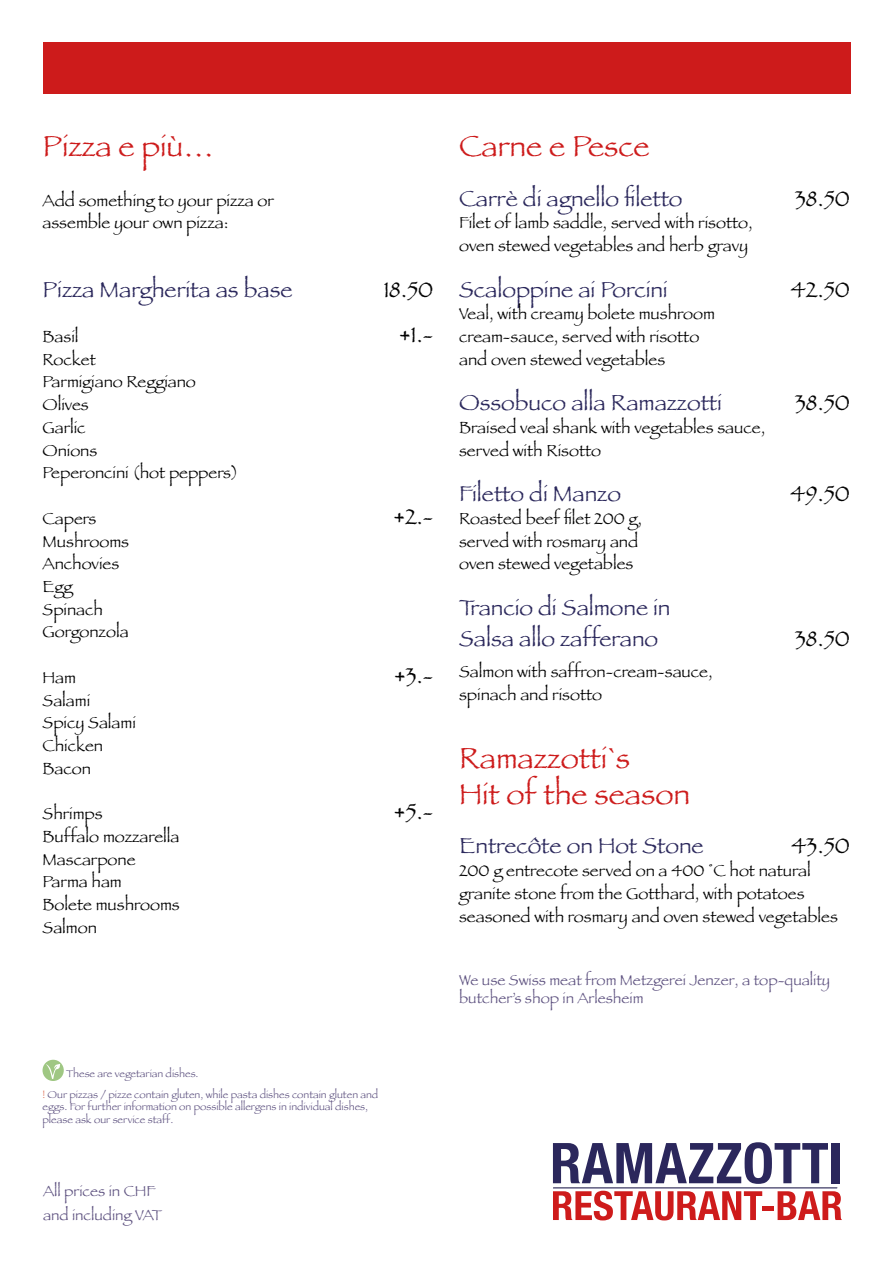
<style>
.page{position:relative;width:893px;height:1263px;background:#fff}
.page>*{position:absolute;margin:0;border:0;box-sizing:border-box;transform-origin:0 0}
.t1{font:30.3px/35.5px "Papyrus";color:#cd1b1b}
.t2{font:22.65px/31.2px "Papyrus";color:#2a275b}
.t3{font:22.65px "Papyrus";color:#000}
.t4{font:16.65px/22.8px "Papyrus";color:#000}
.t5{font:15.15px/18.1px "Papyrus";color:#5e5280}
.t6{font:10.5px/21.1px "Papyrus";color:#5e5280}
.s1{color:#dd684e}
</style>
<div class="page">
<svg style="left:553px;top:1143px;width:287px;height:77px"></svg>
<svg style="left:553px;top:1142px;width:275px;height:42px"></svg>
<div style="left:832px;top:1143px;width:8px;height:40px;background:#2b275c"></div>
<svg style="left:553px;top:1191px;width:209px;height:29px"></svg>
<div style="left:762px;top:1206px;width:12px;height:5px;background:#ce1b1b"></div>
<svg style="left:778px;top:1191px;width:64px;height:29px"></svg>
<hr style="left:553px;top:1187px;width:284px;height:1px;background:#2b275c">
<div style="left:43px;top:43px;width:808px;height:51px;background:#cd1b1b"></div>
<div style="left:43px;top:1060px;width:21px;height:21px;background:#9fc783;border-radius:50%"></div>
<svg style="left:46px;top:1064px;width:14px;height:15px"></svg>
<h1 class="t1" style="left:43px;top:128px;width:173px">Pizza e più…</h1>
<p class="t4" style="left:43px;top:188px;width:233px">Add something to your pizza or assemble your own pizza:</p>
<h2 class="t2" style="left:43px;top:273px;width:251px">Pizza Margherita as base</h2>
<h2 class="t3" style="left:384px;top:275px;width:51px">18.50</h2>
<p class="t4" style="left:43px;top:325px;width:37px">Basil</p>
<h2 class="t3" style="left:399px;top:321px;width:36px">+1.-</h2>
<p class="t4" style="left:43px;top:348px;width:197px">Rocket<br>Parmigiano Reggiano<br>Olives<br>Garlic<br>Onions<br>Peperoncini (hot peppers)</p>
<p class="t4" style="left:43px;top:507px;width:55px">Capers</p>
<h2 class="t3" style="left:393px;top:503px;width:41px">+2.-</h2>
<p class="t4" style="left:43px;top:529px;width:88px">Mushrooms<br>Anchovies<br>Egg<br>Spinach<br>Gorgonzola</p>
<p class="t4" style="left:43px;top:666px;width:35px">Ham</p>
<h2 class="t3" style="left:394px;top:662px;width:41px">+3.-</h2>
<p class="t4" style="left:43px;top:688px;width:95px">Salami<br>Spicy Salami<br>Chicken<br>Bacon</p>
<p class="t4" style="left:43px;top:802px;width:62px">Shrimps</p>
<h2 class="t3" style="left:394px;top:798px;width:41px">+5.-</h2>
<p class="t4" style="left:43px;top:825px;width:139px">Buffalo mozzarella<br>Mascarpone<br>Parma ham<br>Bolete mushrooms<br>Salmon</p>
<p class="t6" style="left:43px;top:1062px;width:337px;text-indent:24px">These are vegetarian dishes.<br><span class="s1">!</span> Our pizzas / pizze contain gluten, while pasta dishes contain gluten and</p>
<p class="t6" style="left:43px;top:1100px;width:327px;line-height:12.6px">eggs. For further information on possible allergens in individual dishes, please ask our service staff.</p>
<p class="t5" style="left:43px;top:1178px;width:121px;line-height:24.9px">All prices in CHF and including VAT</p>
<h1 class="t1" style="left:459px;top:128px;width:192px">Carne e Pesce</h1>
<h2 class="t2" style="left:459px;top:182px;width:225px">Carrè di agnello filetto</h2>
<h2 class="t3" style="left:795px;top:185px;width:56px">38.50</h2>
<p class="t4" style="left:459px;top:211px;width:295px">Filet of lamb saddle, served with risotto, oven stewed vegetables and herb gravy</p>
<h2 class="t2" style="left:459px;top:273px;width:210px">Scaloppine ai Porcini</h2>
<h2 class="t3" style="left:791px;top:275px;width:61px">42.50</h2>
<p class="t4" style="left:459px;top:302px;width:257px">Veal, with creamy bolete mushroom cream-sauce, served with risotto and oven stewed vegetables</p>
<h2 class="t2" style="left:459px;top:387px;width:264px">Ossobuco alla Ramazzotti</h2>
<h2 class="t3" style="left:795px;top:389px;width:56px">38.50</h2>
<p class="t4" style="left:459px;top:416px;width:308px">Braised veal shank with vegetables sauce, served with Risotto</p>
<h2 class="t2" style="left:459px;top:478px;width:163px">Filetto di Manzo</h2>
<h2 class="t3" style="left:790px;top:480px;width:61px">49.50</h2>
<p class="t4" style="left:459px;top:507px;width:185px">Roasted beef filet 200 g, served with rosmary and oven stewed vegetables</p>
<h2 class="t2" style="left:459px;top:591px;width:213px">Trancio di Salmone in<br>Salsa allo zafferano</h2>
<h2 class="t3" style="left:795px;top:625px;width:56px">38.50</h2>
<p class="t4" style="left:459px;top:660px;width:255px">Salmon with saffron-cream-sauce, spinach and risotto</p>
<h1 class="t1" style="left:459px;top:740px;width:233px">Ramazzotti`s<br>Hit of the season</h1>
<h2 class="t2" style="left:459px;top:830px;width:246px">Entrecôte on Hot Stone</h2>
<h2 class="t3" style="left:792px;top:832px;width:60px">43.50</h2>
<p class="t4" style="left:459px;top:859px;width:380px">200 g entrecote served on a 400 °C hot natural granite stone from the Gotthard, with potatoes seasoned with rosmary and oven stewed vegetables</p>
<p class="t5" style="left:459px;top:971px;width:372px">We use Swiss meat from Metzgerei Jenzer, a top-quality butcher’s shop in Arlesheim</p>
</div>
